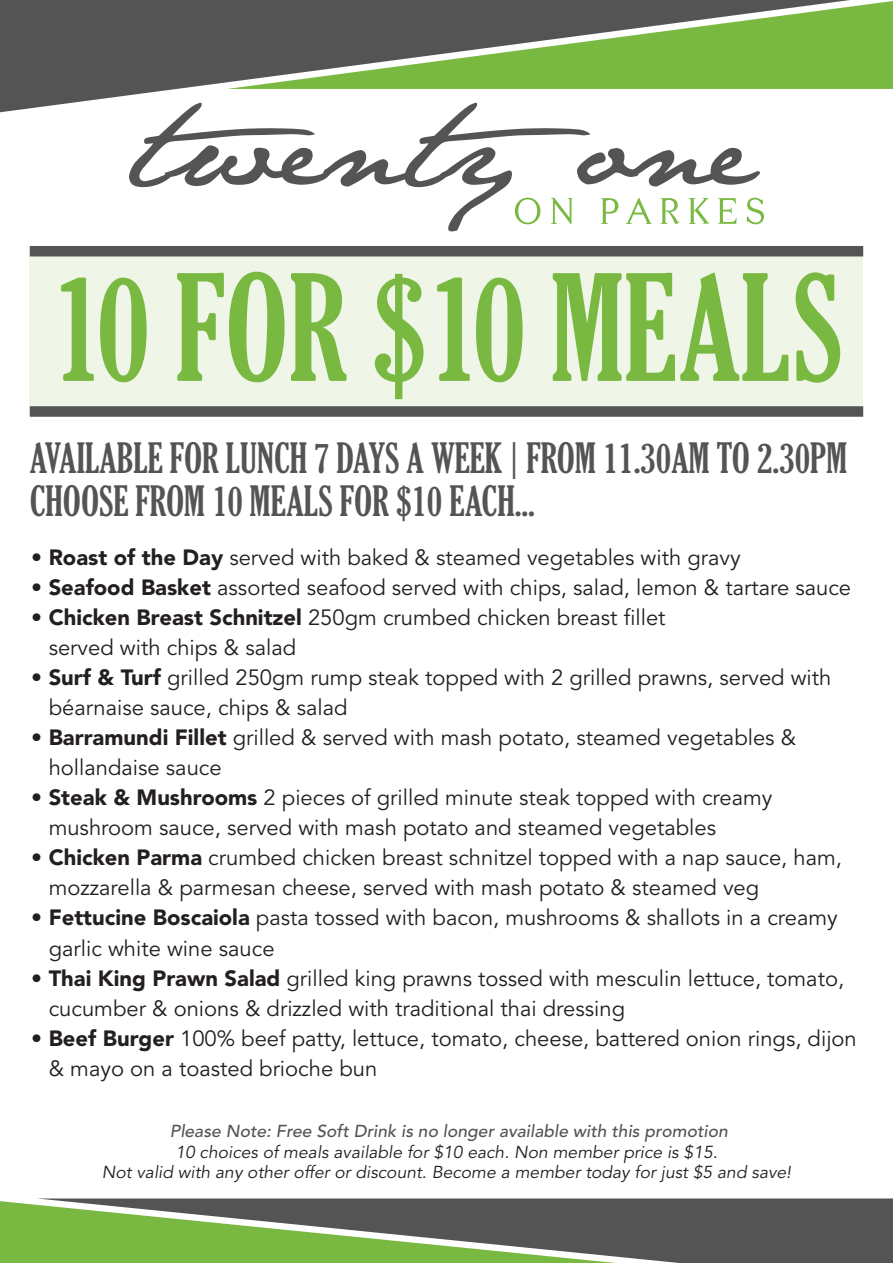
<style>
.page{position:relative;width:893px;height:1263px;background:#fff}
.page>*{position:absolute;margin:0;border:0;box-sizing:border-box;transform-origin:0 0}
.t1{font:141px "The Soul Of Vodka";color:#79b942}
.t2{font:40.2px/43.3px "The Soul Of Vodka";color:#535453}
.t3{font:22.05px/30px "Avenir";color:#231f20}
.t4{font:italic 17.25px/20px "Avenir";color:#231f20;text-align:center}
.t5{font:italic 500 17.25px "Avenir";color:#535453}
.s1{font-weight:900}
</style>
<div class="page">
<svg style="left:129px;top:112px;width:635px;height:119px"></svg>
<div style="left:30px;top:251px;width:833px;height:160px;background:#eff5e7"></div>
<div style="left:30px;top:246px;width:833px;height:10px;background:#535453"></div>
<div style="left:30px;top:406px;width:833px;height:11px;background:#535453"></div>
<svg style="left:0;top:0;width:850px;height:112px;fill:#535453"></svg>
<svg style="left:227px;top:1px;width:666px;height:88px;background:#729257"></svg>
<div style="left:0;top:1201px;width:37px;height:62px;background:#79b942"></div>
<svg style="left:37px;top:1198px;width:856px;height:65px;background:#6b7f5b"></svg>
<h1 class="t1" style="left:50px;top:248px;width:794px">10 FOR $10 MEALS</h1>
<h2 class="t2" style="left:30px;top:437px;width:819px">AVAILABLE FOR LUNCH 7 DAYS A WEEK | FROM 11.30AM TO 2.30PM<br>CHOOSE FROM 10 MEALS FOR $10 EACH...</h2>
<p class="t3" style="left:31px;top:543px;width:711px"><span class="s1">• Roast of the Day</span> served with baked &amp; steamed vegetables with gravy</p>
<p class="t3" style="left:31px;top:573px;width:821px"><span class="s1">• Seafood Basket</span> assorted seafood served with chips, salad, lemon &amp; tartare sauce</p>
<p class="t3" style="left:49px;top:603px;width:618px;text-indent:-18px"><span class="s1">• Chicken Breast Schnitzel</span> 250gm crumbed chicken breast fillet served with chips &amp; salad</p>
<p class="t3" style="left:49px;top:663px;width:784px;text-indent:-18px"><span class="s1">• Surf &amp; Turf</span> grilled 250gm rump steak topped with 2 grilled prawns, served with béarnaise sauce, chips &amp; salad</p>
<p class="t3" style="left:49px;top:723px;width:749px;text-indent:-18px"><span class="s1">• Barramundi Fillet</span> grilled &amp; served with mash potato, steamed vegetables &amp; hollandaise sauce</p>
<p class="t3" style="left:49px;top:783px;width:725px;text-indent:-18px"><span class="s1">• Steak &amp; Mushrooms</span> 2 pieces of grilled minute steak topped with creamy mushroom sauce, served with mash potato and steamed vegetables</p>
<p class="t3" style="left:49px;top:843px;width:795px;text-indent:-18px"><span class="s1">• Chicken Parma</span> crumbed chicken breast schnitzel topped with a nap sauce, ham, mozzarella &amp; parmesan cheese, served with mash potato &amp; steamed veg</p>
<p class="t3" style="left:49px;top:903px;width:791px;text-indent:-18px"><span class="s1">• Fettucine Boscaiola</span> pasta tossed with bacon, mushrooms &amp; shallots in a creamy garlic white wine sauce</p>
<p class="t3" style="left:49px;top:963px;width:797px;text-indent:-18px"><span class="s1">• Thai King Prawn Salad</span> grilled king prawns tossed with mesculin lettuce, tomato, cucumber &amp; onions &amp; drizzled with traditional thai dressing</p>
<p class="t3" style="left:49px;top:1023px;width:810px;text-indent:-18px"><span class="s1">• Beef Burger</span> 100% beef patty, lettuce, tomato, cheese, battered onion rings, dijon &amp; mayo on a toasted brioche bun</p>
<p class="t5" style="left:170px;top:1121px;width:559px">Please Note: Free Soft Drink is no longer available with this promotion</p>
<p class="t4" style="left:102px;top:1142px;width:691px">10 choices of meals available for $10 each. Non member price is $15.<br>Not valid with any other offer or discount. Become a member today for just $5 and save!</p>
</div>
